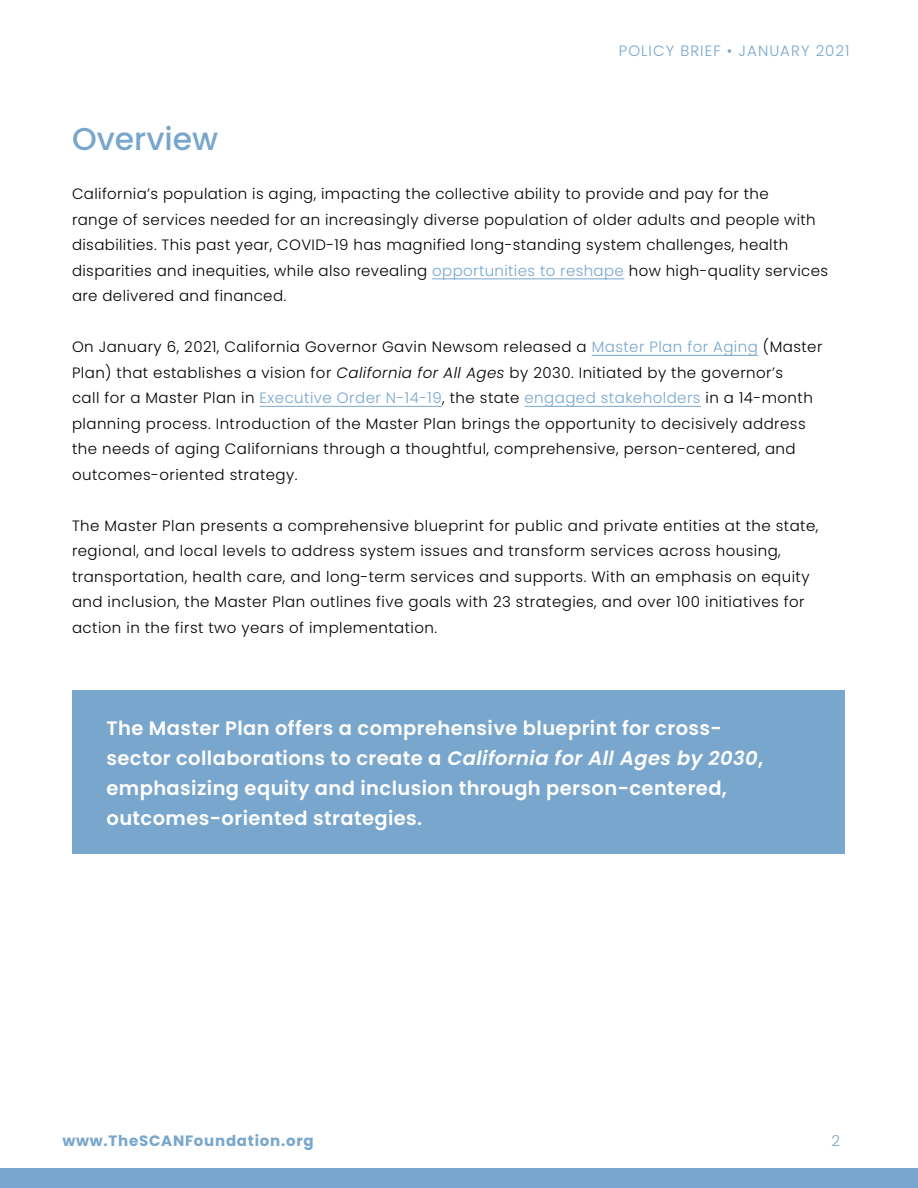
<style>
.page{position:relative;width:918px;height:1188px;background:#fff}
.page>*{position:absolute;margin:0;border:0;box-sizing:border-box;transform-origin:0 0}
.t1{font:500 31.5px "Poppins";color:#78a6cc}
.t2{font:600 19.5px/30px "Poppins";letter-spacing:.02em;color:#fff}
.t3{font:300 15px/25.5px "Poppins";letter-spacing:.03em;color:#000}
.t4{font:700 15px "Poppins";letter-spacing:.05em;color:#78a6cc}
.t5{font:300 15px "Poppins";letter-spacing:.07em;color:#78a6cc}
.s1{color:#78a6cc}
.s2{font-style:italic}
</style>
<div class="page">
<div style="left:0;top:1168px;width:918px;height:20px;background:#78a6cc"></div>
<hr style="left:432px;top:278px;width:192px;height:1px;background:#78a6cc">
<hr style="left:592px;top:355px;width:166px;height:1px;background:#78a6cc">
<hr style="left:260px;top:406px;width:182px;height:1px;background:#78a6cc">
<hr style="left:524px;top:406px;width:177px;height:1px;background:#78a6cc">
<div style="left:72px;top:690px;width:772px;height:163px;background:#78a6cc"></div>
<h1 class="t1" style="left:72px;top:121px;width:148px">Overview</h1>
<p class="t5" style="left:619px;top:42px;width:232px">POLICY BRIEF • JANUARY 2021</p>
<p class="t3" style="left:72px;top:181px;width:758px">California’s population is aging, impacting the collective ability to provide and pay for the<br>range of services needed for an increasingly diverse population of older adults and people with disabilities. This past year, COVID-19 has magnified long-standing system challenges, health disparities and inequities, while also revealing <span class="s1">opportunities to reshape</span> how high-quality services are delivered and financed.</p>
<p class="t3" style="left:72px;top:334px;width:752px">On January 6, 2021, California Governor Gavin Newsom released a <span class="s1">Master Plan for Aging</span> (Master Plan) that establishes a vision for <span class="s2">California for All Ages</span> by 2030. Initiated by the governor’s<br>call for a Master Plan in <span class="s1">Executive Order N-14-19</span>, the state <span class="s1">engaged stakeholders</span> in a 14-month planning process. Introduction of the Master Plan brings the opportunity to decisively address the needs of aging Californians through a thoughtful, comprehensive, person-centered, and outcomes-oriented strategy.</p>
<p class="t3" style="left:72px;top:513px;width:748px">The Master Plan presents a comprehensive blueprint for public and private entities at the state, regional, and local levels to address system issues and transform services across housing, transportation, health care, and long-term services and supports. With an emphasis on equity and inclusion, the Master Plan outlines five goals with 23 strategies, and over 100 initiatives for action in the first two years of implementation.</p>
<h2 class="t2" style="left:107px;top:714px;width:658px">The Master Plan offers a comprehensive blueprint for cross&shy;sector collaborations to create a <span class="s2">California for All Ages by 2030</span>, emphasizing equity and inclusion through person-centered, outcomes-oriented strategies.</h2>
<p class="t4" style="left:62px;top:1132px;width:253px">www.TheSCANFoundation.org</p>
<p class="t5" style="left:831px;top:1132px;width:10px">2</p>
</div>
